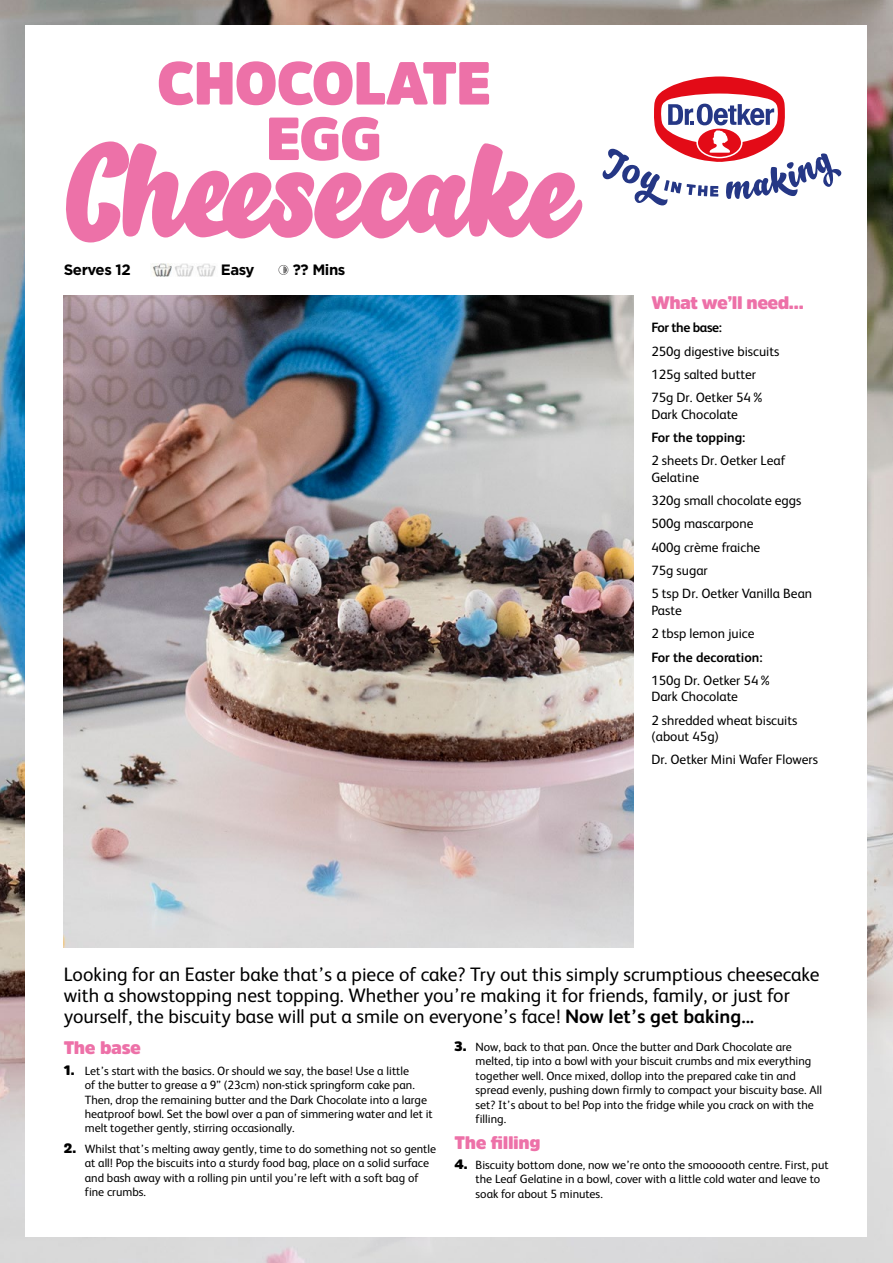
<style>
.page{position:relative;width:893px;height:1263px;background:#fff}
.page>*{position:absolute;margin:0;border:0;box-sizing:border-box;transform-origin:0 0}
.t1{font:700 135px "Salty 1";color:#ed71a8}
.t2{font:900 60px/55.5px "Amsi Pro";letter-spacing:-.02em;color:#ed71a8;text-align:center}
.t3{font:19.5px/21px "FS Albert";color:#000}
.t4{font:900 18px "Amsi Pro";letter-spacing:-.025em;color:#ed71a8}
.t5{font:700 15px "Gotham";letter-spacing:-.03em;color:#000}
.t6{font:13.5px/23.2px "FS Albert";color:#000}
.t7{font:700 13.5px "FS Albert";color:#000}
.t8{font:700 13.5px "FS Albert";letter-spacing:-.03em;color:#000}
.t9{font:12px/14.4px "FS Albert";color:#000}
.s1{font-weight:700}
.s2{font-family:"Amsi Pro";font-weight:900;font-size:13.5px}
</style>
<div class="page">
<img style="left:0;top:0;width:893px;height:1263px">
<div style="left:26px;top:26px;width:841px;height:1211px;background:#fff"></div>
<img style="left:64px;top:296px;width:569px;height:651px">
<svg style="left:603px;top:76px;width:238px;height:129px"></svg>
<img style="left:152px;top:263px;width:64px;height:13px">
<svg style="left:278px;top:265px;width:10px;height:10px"></svg>
<h2 class="t2" style="left:157px;top:55px;width:336px">CHOCOLATE<br>EGG</h2>
<h1 class="t1" style="left:68px;top:104px;width:514px">Cheesecake</h1>
<p class="t5" style="left:64px;top:261px;width:68px">Serves 12</p>
<p class="t5" style="left:221px;top:261px;width:35px">Easy</p>
<p class="t5" style="left:293px;top:261px;width:54px">?? Mins</p>
<h3 class="t4" style="left:651px;top:290px;width:154px">What we’ll need…</h3>
<p class="t8" style="left:651px;top:320px;width:72px">For the base:</p>
<p class="t6" style="left:651px;top:339px;width:130px">250g digestive biscuits<br>125g salted butter<br>75g Dr. Oetker 54%</p>
<p class="t6" style="left:651px;top:402px;width:88px">Dark Chocolate</p>
<p class="t7" style="left:651px;top:430px;width:96px">For the topping:</p>
<p class="t6" style="left:651px;top:452px;width:136px;line-height:16.5px">2 sheets Dr. Oetker Leaf<br>Gelatine</p>
<p class="t6" style="left:651px;top:489px;width:162px">320g small chocolate eggs<br>500g mascarpone<br>400g crème fraiche<br>75g sugar<br>5 tsp Dr. Oetker Vanilla Bean</p>
<p class="t6" style="left:651px;top:599px;width:105px">Paste<br>2 tbsp lemon juice</p>
<p class="t7" style="left:651px;top:649px;width:113px">For the decoration:</p>
<p class="t6" style="left:651px;top:672px;width:122px;line-height:16.5px">150g Dr. Oetker 54%<br>Dark Chocolate</p>
<p class="t6" style="left:651px;top:712px;width:148px;line-height:16.5px">2 shredded wheat biscuits (about 45g)</p>
<p class="t6" style="left:651px;top:748px;width:168px">Dr. Oetker Mini Wafer Flowers</p>
<p class="t3" style="left:64px;top:964px;width:757px">Looking for an Easter bake that’s a piece of cake? Try out this simply scrumptious cheesecake with a showstopping nest topping. Whether you’re making it for friends, family, or just for yourself, the biscuity base will put a smile on everyone’s face! <span class="s1">Now let’s get baking...</span></p>
<h3 class="t4" style="left:64px;top:1035px;width:79px">The base</h3>
<p class="t9" style="left:85px;top:1063px;width:349px;text-indent:-21px"><span class="s2">1.</span> Let’s start with the basics. Or should we say, the base! Use a little<br>of the butter to grease a 9” (23cm) non-stick springform cake pan.<br>Then, drop the remaining butter and the Dark Chocolate into a large heatproof bowl. Set the bowl over a pan of simmering water and let it melt together gently, stirring occasionally.</p>
<p class="t9" style="left:85px;top:1141px;width:353px;text-indent:-21px"><span class="s2">2.</span> Whilst that’s melting away gently, time to do something not so gentle at all! Pop the biscuits into a sturdy food bag, place on a solid surface and bash away with a rolling pin until you’re left with a soft bag of fine crumbs.</p>
<p class="t9" style="left:476px;top:1039px;width:348px;text-indent:-21px"><span class="s2">3.</span> Now, back to that pan. Once the butter and Dark Chocolate are melted, tip into a bowl with your biscuit crumbs and mix everything together well. Once mixed, dollop into the prepared cake tin and spread evenly, pushing down firmly to compact your biscuity base. All set? It’s about to be! Pop into the fridge while you crack on with the filling.</p>
<h3 class="t4" style="left:455px;top:1130px;width:88px">The filling</h3>
<p class="t9" style="left:476px;top:1158px;width:355px;text-indent:-21px"><span class="s2">4.</span> Biscuity bottom done, now we’re onto the smoooooth centre. First, put the Leaf Gelatine in a bowl, cover with a little cold water and leave to soak for about 5 minutes.</p>
</div>
